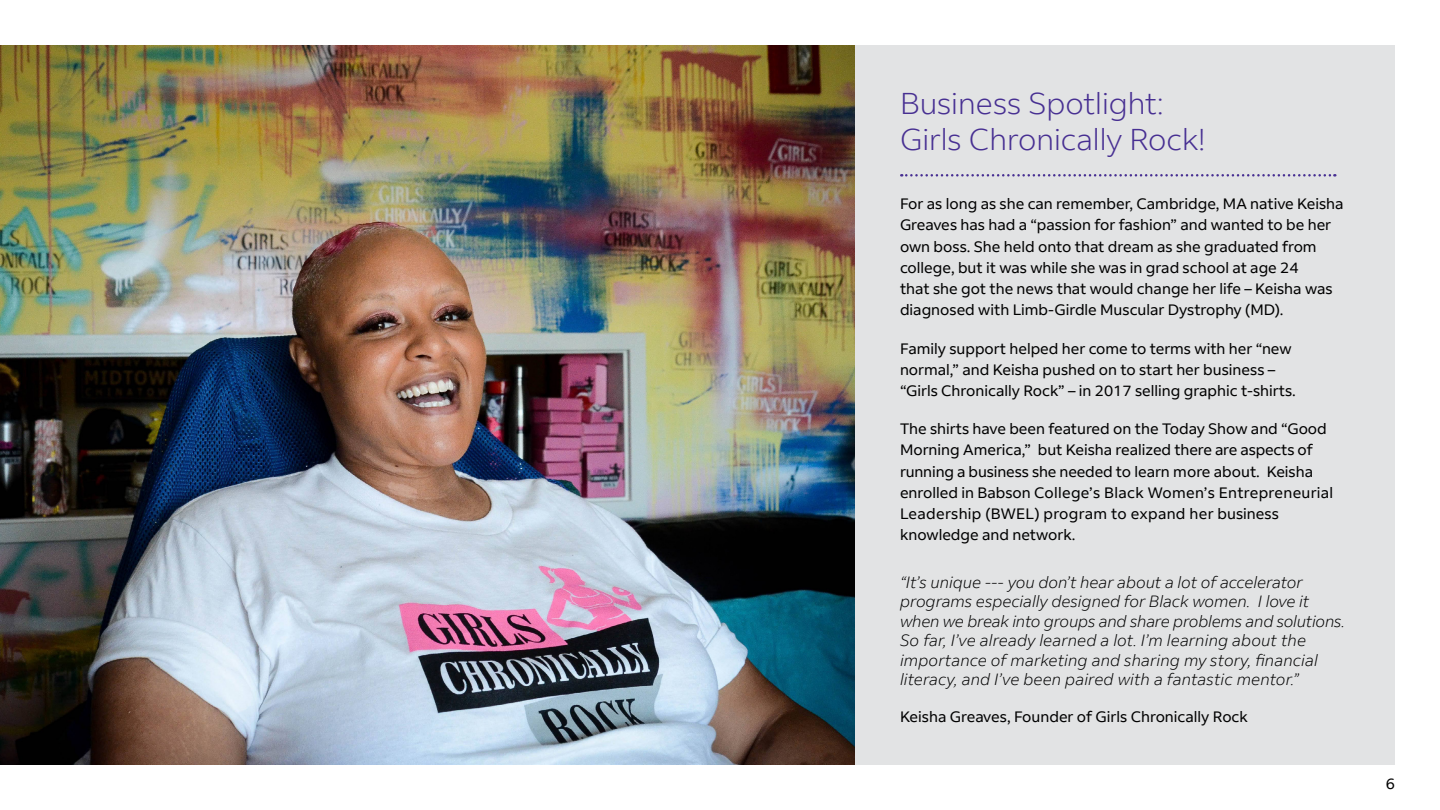
<style>
.page{position:relative;width:1440px;height:810px;background:#fff}
.page>*{position:absolute;margin:0;border:0;box-sizing:border-box;transform-origin:0 0}
.t1{font:300 30px/36px "Fed Ex Sans";color:#472f92}
.t2{font:italic 300 16.25px/19.5px "Fed Ex Sans";color:#000}
.t3{font:15px/21.2px "Fed Ex Sans";color:#000}
</style>
<div class="page">
<div style="left:0;top:45px;width:1395px;height:720px;background:#e2e3e4"></div>
<img style="left:0;top:45px;width:854px;height:720px">
<svg style="left:901px;top:174px;width:434px;height:3px"></svg>
<h1 class="t1" style="left:900px;top:86px;width:307px">Business Spotlight:<br>Girls Chronically Rock!</h1>
<p class="t3" style="left:900px;top:193px;width:445px">For as long as she can remember, Cambridge, MA native Keisha Greaves has had a “passion for fashion” and wanted to be her own boss. She held onto that dream as she graduated from college, but it was while she was in grad school at age 24<br>that she got the news that would change her life – Keisha was diagnosed with Limb-Girdle Muscular Dystrophy (MD).</p>
<p class="t3" style="left:900px;top:338px;width:397px">Family support helped her come to terms with her “new normal,” and Keisha pushed on to start her business – “Girls Chronically Rock” – in 2017 selling graphic t-shirts.</p>
<p class="t3" style="left:900px;top:418px;width:435px">The shirts have been featured on the Today Show and “Good Morning America,” but Keisha realized there are aspects of running a business she needed to learn more about. Keisha enrolled in Babson College’s Black Women’s Entrepreneurial Leadership (BWEL) program to expand her business knowledge and network.</p>
<p class="t2" style="left:900px;top:573px;width:447px">“It’s unique --- you don’t hear about a lot of accelerator programs especially designed for Black women. I love it when we break into groups and share problems and solutions.<br>So far, I’ve already learned a lot. I’m learning about the importance of marketing and sharing my story, financial literacy, and I’ve been paired with a fantastic mentor.”</p>
<p class="t3" style="left:900px;top:706px;width:350px">Keisha Greaves, Founder of Girls Chronically Rock</p>
<p class="t3" style="left:1386px;top:773px;width:11px">6</p>
</div>
